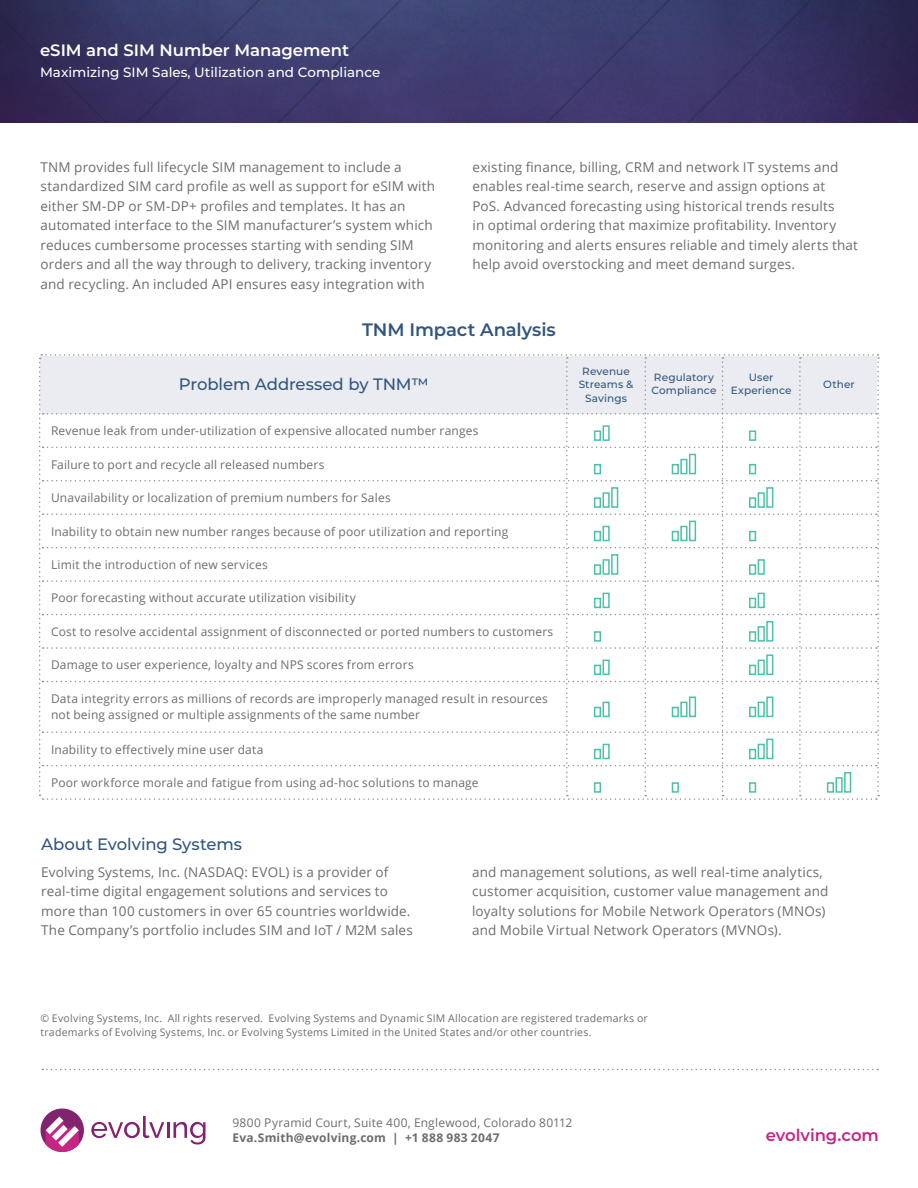
<style>
.page{position:relative;width:918px;height:1188px;background:#fff}
.page>*{position:absolute;margin:0;border:0;box-sizing:border-box;transform-origin:0 0}
.Figure_Heading{font:600 18px "Montserrat";letter-spacing:-.005em;color:#31567f}
.Section_Header{font:500 16.5px "Montserrat";letter-spacing:-.005em;color:#31567f}
.Data_Sheet_Title{font:600 16.5px "Montserrat";color:#fff}
.Footer_Website{font:600 16.5px "Montserrat";letter-spacing:-.005em;color:#c62584}
.Body_Text{font:13.5px/19.5px "Open Sans";letter-spacing:.01em;color:#6c6d70}
.Data_Sheet_Title-2{font:500 13.5px "Montserrat";color:#fff}
.Body_Text-2{font:12px/16.5px "Open Sans";letter-spacing:.015em;color:#6c6d70}
.Footer_Legal{font:12px/15px "Open Sans";letter-spacing:.015em;color:#6c6d70}
.Footer_Legal-2{font:10.5px/13.5px "Open Sans";letter-spacing:.02em;color:#6c6d70}
.Section_Header-2{font:500 10.5px/13.5px "Montserrat";letter-spacing:.01em;color:#31567f;text-align:center}
.s1{font-weight:700}
</style>
<div class="page">
<img style="left:0;top:0;width:918px;height:123px">
<svg style="left:42px;top:1069px;width:836px;height:1px"></svg>
<svg style="left:40px;top:1108px;width:165px;height:44px"></svg>
<svg style="left:39px;top:354px;width:840px;height:446px"></svg>
<div style="left:603px;top:425px;width:7px;height:16px;border:2px solid #4ec0a7"></div>
<div style="left:594px;top:430px;width:7px;height:11px;border:2px solid #4ec0a7"></div>
<div style="left:749px;top:430px;width:7px;height:11px;border:2px solid #4ec0a7"></div>
<div style="left:594px;top:464px;width:7px;height:10px;border:2px solid #4ec0a7"></div>
<div style="left:680px;top:459px;width:7px;height:15px;border:2px solid #4ec0a7"></div>
<div style="left:672px;top:464px;width:7px;height:10px;border:2px solid #4ec0a7"></div>
<div style="left:689px;top:454px;width:7px;height:20px;border:2px solid #4ec0a7"></div>
<div style="left:749px;top:464px;width:7px;height:10px;border:2px solid #4ec0a7"></div>
<div style="left:603px;top:492px;width:7px;height:16px;border:2px solid #4ec0a7"></div>
<div style="left:594px;top:497px;width:7px;height:11px;border:2px solid #4ec0a7"></div>
<div style="left:611px;top:487px;width:7px;height:21px;border:2px solid #4ec0a7"></div>
<div style="left:758px;top:492px;width:7px;height:16px;border:2px solid #4ec0a7"></div>
<div style="left:749px;top:497px;width:7px;height:11px;border:2px solid #4ec0a7"></div>
<div style="left:766px;top:487px;width:7px;height:21px;border:2px solid #4ec0a7"></div>
<div style="left:603px;top:526px;width:7px;height:15px;border:2px solid #4ec0a7"></div>
<div style="left:594px;top:531px;width:7px;height:10px;border:2px solid #4ec0a7"></div>
<div style="left:680px;top:526px;width:7px;height:15px;border:2px solid #4ec0a7"></div>
<div style="left:672px;top:531px;width:7px;height:10px;border:2px solid #4ec0a7"></div>
<div style="left:689px;top:521px;width:7px;height:20px;border:2px solid #4ec0a7"></div>
<div style="left:749px;top:531px;width:7px;height:10px;border:2px solid #4ec0a7"></div>
<div style="left:603px;top:559px;width:7px;height:16px;border:2px solid #4ec0a7"></div>
<div style="left:594px;top:564px;width:7px;height:11px;border:2px solid #4ec0a7"></div>
<div style="left:611px;top:554px;width:7px;height:21px;border:2px solid #4ec0a7"></div>
<div style="left:758px;top:559px;width:7px;height:16px;border:2px solid #4ec0a7"></div>
<div style="left:749px;top:564px;width:7px;height:11px;border:2px solid #4ec0a7"></div>
<div style="left:603px;top:593px;width:7px;height:15px;border:2px solid #4ec0a7"></div>
<div style="left:594px;top:598px;width:7px;height:10px;border:2px solid #4ec0a7"></div>
<div style="left:758px;top:593px;width:7px;height:15px;border:2px solid #4ec0a7"></div>
<div style="left:749px;top:598px;width:7px;height:10px;border:2px solid #4ec0a7"></div>
<div style="left:594px;top:631px;width:7px;height:11px;border:2px solid #4ec0a7"></div>
<div style="left:758px;top:626px;width:7px;height:16px;border:2px solid #4ec0a7"></div>
<div style="left:749px;top:631px;width:7px;height:11px;border:2px solid #4ec0a7"></div>
<div style="left:766px;top:621px;width:7px;height:21px;border:2px solid #4ec0a7"></div>
<div style="left:603px;top:660px;width:7px;height:15px;border:2px solid #4ec0a7"></div>
<div style="left:594px;top:665px;width:7px;height:10px;border:2px solid #4ec0a7"></div>
<div style="left:758px;top:660px;width:7px;height:15px;border:2px solid #4ec0a7"></div>
<div style="left:749px;top:665px;width:7px;height:10px;border:2px solid #4ec0a7"></div>
<div style="left:766px;top:654px;width:7px;height:21px;border:2px solid #4ec0a7"></div>
<div style="left:603px;top:702px;width:7px;height:15px;border:2px solid #4ec0a7"></div>
<div style="left:594px;top:707px;width:7px;height:10px;border:2px solid #4ec0a7"></div>
<div style="left:680px;top:702px;width:7px;height:15px;border:2px solid #4ec0a7"></div>
<div style="left:672px;top:707px;width:7px;height:10px;border:2px solid #4ec0a7"></div>
<div style="left:689px;top:697px;width:7px;height:20px;border:2px solid #4ec0a7"></div>
<div style="left:758px;top:702px;width:7px;height:15px;border:2px solid #4ec0a7"></div>
<div style="left:749px;top:707px;width:7px;height:10px;border:2px solid #4ec0a7"></div>
<div style="left:766px;top:697px;width:7px;height:20px;border:2px solid #4ec0a7"></div>
<div style="left:603px;top:744px;width:7px;height:15px;border:2px solid #4ec0a7"></div>
<div style="left:594px;top:749px;width:7px;height:10px;border:2px solid #4ec0a7"></div>
<div style="left:758px;top:744px;width:7px;height:15px;border:2px solid #4ec0a7"></div>
<div style="left:749px;top:749px;width:7px;height:10px;border:2px solid #4ec0a7"></div>
<div style="left:766px;top:739px;width:7px;height:20px;border:2px solid #4ec0a7"></div>
<div style="left:594px;top:782px;width:7px;height:11px;border:2px solid #4ec0a7"></div>
<div style="left:672px;top:782px;width:7px;height:11px;border:2px solid #4ec0a7"></div>
<div style="left:749px;top:782px;width:7px;height:11px;border:2px solid #4ec0a7"></div>
<div style="left:836px;top:777px;width:7px;height:16px;border:2px solid #4ec0a7"></div>
<div style="left:827px;top:782px;width:7px;height:11px;border:2px solid #4ec0a7"></div>
<div style="left:844px;top:772px;width:7px;height:21px;border:2px solid #4ec0a7"></div>
<p class="Data_Sheet_Title" style="left:40px;top:39px;width:311px">eSIM and SIM Number Management</p>
<p class="Data_Sheet_Title-2" style="left:40px;top:63px;width:342px">Maximizing SIM Sales, Utilization and Compliance</p>
<p class="Body_Text" style="left:472px;top:157px;width:387px">existing finance, billing, CRM and network IT systems and enables real-time search, reserve and assign options at<br>PoS. Advanced forecasting using historical trends results<br>in optimal ordering that maximize profitability. Inventory monitoring and alerts ensures reliable and timely alerts that help avoid overstocking and meet demand surges.</p>
<p class="Body_Text" style="left:40px;top:157px;width:396px">TNM provides full lifecycle SIM management to include a standardized SIM card profile as well as support for eSIM with either SM-DP or SM-DP+ profiles and templates. It has an automated interface to the SIM manufacturer’s system which reduces cumbersome processes starting with sending SIM orders and all the way through to delivery, tracking inventory and recycling. An included API ensures easy integration with</p>
<p class="Figure_Heading" style="left:362px;top:317px;width:195px">TNM Impact Analysis</p>
<p class="Section_Header" style="left:179px;top:372px;width:251px">Problem Addressed by TNM™</p>
<p class="Section_Header-2" style="left:579px;top:364px;width:56px">Revenue<br>Streams &amp;<br>Savings</p>
<p class="Section_Header-2" style="left:651px;top:370px;width:67px;text-align:left">Regulatory<br>Compliance</p>
<p class="Section_Header-2" style="left:731px;top:370px;width:62px">User<br>Experience</p>
<p class="Section_Header-2" style="left:823px;top:377px;width:33px">Other</p>
<p class="Body_Text-2" style="left:51px;top:422px;width:429px">Revenue leak from under-utilization of expensive allocated number ranges</p>
<p class="Body_Text-2" style="left:51px;top:456px;width:275px">Failure to port and recycle all released numbers</p>
<p class="Body_Text-2" style="left:51px;top:489px;width:341px">Unavailability or localization of premium numbers for Sales</p>
<p class="Body_Text-2" style="left:51px;top:523px;width:459px">Inability to obtain new number ranges because of poor utilization and reporting</p>
<p class="Body_Text-2" style="left:51px;top:556px;width:218px">Limit the introduction of new services</p>
<p class="Body_Text-2" style="left:51px;top:590px;width:306px">Poor forecasting without accurate utilization visibility</p>
<p class="Body_Text-2" style="left:51px;top:623px;width:504px">Cost to resolve accidental assignment of disconnected or ported numbers to customers</p>
<p class="Body_Text-2" style="left:51px;top:656px;width:364px">Damage to user experience, loyalty and NPS scores from errors</p>
<p class="Body_Text-2" style="left:51px;top:690px;width:498px">Data integrity errors as millions of records are improperly managed result in resources not being assigned or multiple assignments of the same number</p>
<p class="Body_Text-2" style="left:51px;top:741px;width:214px">Inability to effectively mine user data</p>
<p class="Body_Text-2" style="left:51px;top:774px;width:429px">Poor workforce morale and fatigue from using ad-hoc solutions to manage</p>
<p class="Section_Header" style="left:41px;top:833px;width:203px">About Evolving Systems</p>
<p class="Body_Text" style="left:41px;top:862px;width:373px">Evolving Systems, Inc. (NASDAQ: EVOL) is a provider of real-time digital engagement solutions and services to more than 100 customers in over 65 countries worldwide.<br>The Company’s portfolio includes SIM and IoT / M2M sales</p>
<p class="Body_Text" style="left:472px;top:862px;width:358px">and management solutions, as well real-time analytics, customer acquisition, customer value management and loyalty solutions for Mobile Network Operators (MNOs) and Mobile Virtual Network Operators (MVNOs).</p>
<p class="Footer_Legal-2" style="left:40px;top:1011px;width:609px">© Evolving Systems, Inc. All rights reserved. Evolving Systems and Dynamic SIM Allocation are registered trademarks or trademarks of Evolving Systems, Inc. or Evolving Systems Limited in the United States and/or other countries.</p>
<p class="Footer_Legal" style="left:232px;top:1114px;width:341px">9800 Pyramid Court, Suite 400, Englewood, Colorado 80112<br><span class="s1">Eva.Smith@evolving.com | +1 888 983 2047</span></p>
<p class="Footer_Website" style="left:766px;top:1124px;width:115px">evolving.com</p>
</div>
